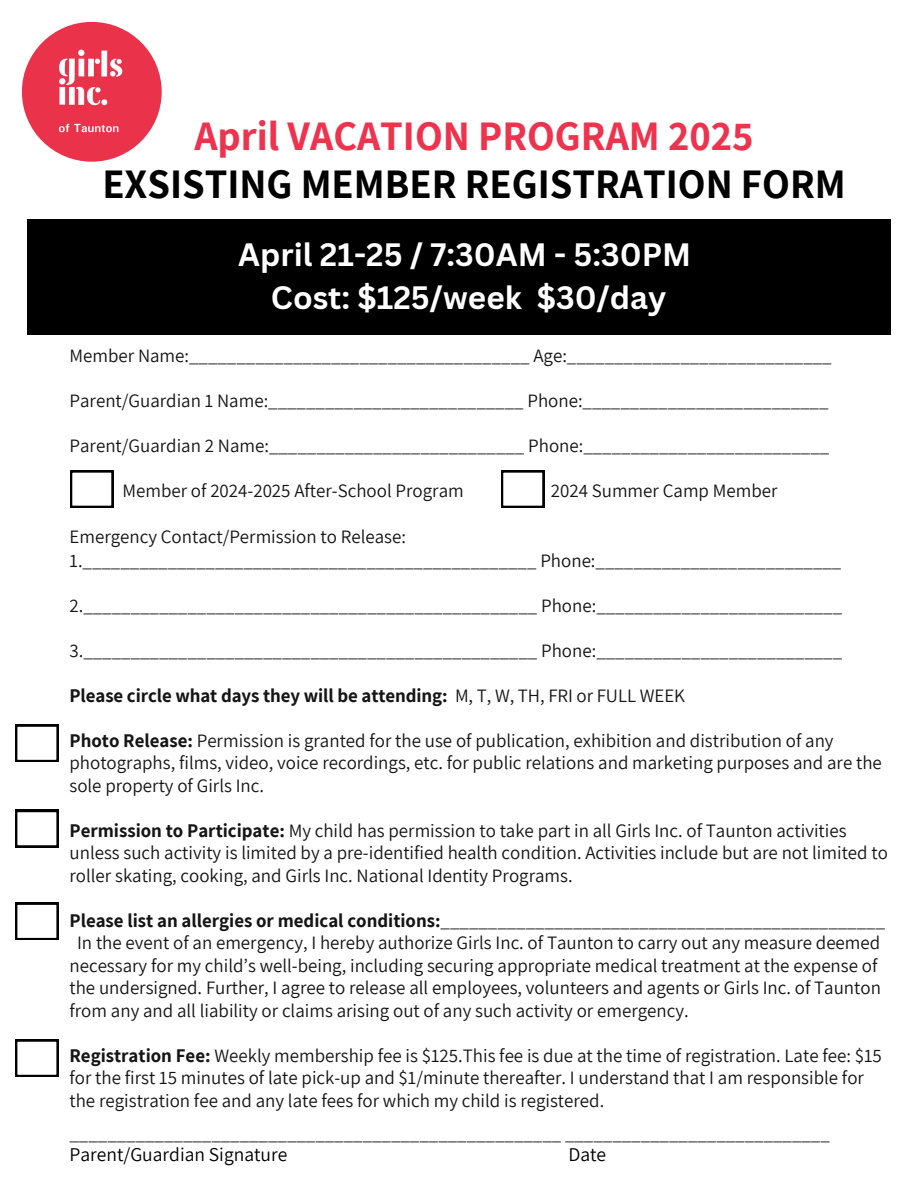
<style>
.page{position:relative;width:918px;height:1188px;background:#fff}
.page>*{position:absolute;margin:0;border:0;box-sizing:border-box;transform-origin:0 0}
.t1{font:700 40.95px/48px "Assistant";color:#000;text-align:center}
.t2{font:700 31.5px/43.8px "Canva Sans";color:#fff;text-align:center}
.t3{font:19.5px "Assistant";color:#000}
.t4{font:18.9px/22.5px "Assistant";color:#151515}
.t5{font:700 18.9px "Assistant";letter-spacing:-.005em;color:#151515}
.s1{color:#ed334e}
.s2{font-weight:400}
.s3{font-weight:700}
</style>
<div class="page">
<img style="left:22px;top:22px;width:140px;height:140px;border-radius:50%">
<div style="left:27px;top:219px;width:864px;height:116px;background:#000"></div>
<svg style="left:70px;top:470px;width:44px;height:38px"></svg>
<svg style="left:501px;top:470px;width:44px;height:38px"></svg>
<svg style="left:15px;top:725px;width:44px;height:37px"></svg>
<div style="left:15px;top:810px;width:44px;height:38px;background:#000"></div>
<svg style="left:17px;top:812px;width:40px;height:34px"></svg>
<svg style="left:15px;top:903px;width:44px;height:37px"></svg>
<div style="left:15px;top:1039px;width:44px;height:38px;background:#000"></div>
<svg style="left:17px;top:1041px;width:40px;height:34px"></svg>
<h1 class="t1" style="left:102px;top:111px;width:745px"><span class="s1">April VACATION PROGRAM 2025<br></span>EXSISTING MEMBER REGISTRATION FORM</h1>
<h2 class="t2" style="left:238px;top:231px;width:455px">April 21-25 / 7:30AM - 5:30PM<br>Cost: $125/week $30/day</h2>
<p class="t4" style="left:70px;top:344px;width:764px">Member Name:____________________________________ Age:____________________________</p>
<p class="t4" style="left:70px;top:389px;width:760px">Parent/Guardian 1 Name:___________________________ Phone:__________________________</p>
<p class="t4" style="left:70px;top:434px;width:761px">Parent/Guardian 2 Name:___________________________ Phone:__________________________</p>
<p class="t4" style="left:122px;top:479px;width:343px">Member of 2024-2025 After-School Program</p>
<p class="t4" style="left:551px;top:479px;width:228px">2024 Summer Camp Member</p>
<p class="t4" style="left:70px;top:525px;width:338px">Emergency Contact/Permission to Release:</p>
<p class="t4" style="left:70px;top:549px;width:773px">1.________________________________________________ Phone:__________________________</p>
<p class="t4" style="left:70px;top:594px;width:774px">2.________________________________________________ Phone:__________________________</p>
<p class="t4" style="left:70px;top:639px;width:774px">3.________________________________________________ Phone:__________________________</p>
<p class="t5" style="left:70px;top:682px;width:617px">Please circle what days they will be attending: <span class="s2">M, T, W, TH, FRI or FULL WEEK</span></p>
<p class="t4" style="left:70px;top:729px;width:814px"><span class="s3">Photo Release:</span> Permission is granted for the use of publication, exhibition and distribution of any photographs, films, video, voice recordings, etc. for public relations and marketing purposes and are the sole property of Girls Inc.</p>
<p class="t4" style="left:70px;top:819px;width:820px"><span class="s3">Permission to Participate:</span> My child has permission to take part in all Girls Inc. of Taunton activities unless such activity is limited by a pre-identified health condition. Activities include but are not limited to roller skating, cooking, and Girls Inc. National Identity Programs.</p>
<p class="t4" style="left:70px;top:909px;width:817px"><span class="s3">Please list an allergies or medical conditions:</span>_______________________________________________</p>
<p class="t4" style="left:70px;top:931px;width:813px;text-indent:8px">In the event of an emergency, I hereby authorize Girls Inc. of Taunton to carry out any measure deemed necessary for my child’s well-being, including securing appropriate medical treatment at the expense of the undersigned. Further, I agree to release all employees, volunteers and agents or Girls Inc. of Taunton from any and all liability or claims arising out of any such activity or emergency.</p>
<p class="t4" style="left:70px;top:1044px;width:814px"><span class="s3">Registration Fee:</span> Weekly membership fee is $125.This fee is due at the time of registration. Late fee: $15 for the first 15 minutes of late pick-up and $1/minute thereafter. I understand that I am responsible for the registration fee and any late fees for which my child is registered.</p>
<p class="t4" style="left:70px;top:1122px;width:762px">____________________________________________________ ____________________________</p>
<p class="t3" style="left:70px;top:1141px;width:219px">Parent/Guardian Signature</p>
<p class="t3" style="left:568px;top:1141px;width:39px">Date</p>
</div>
